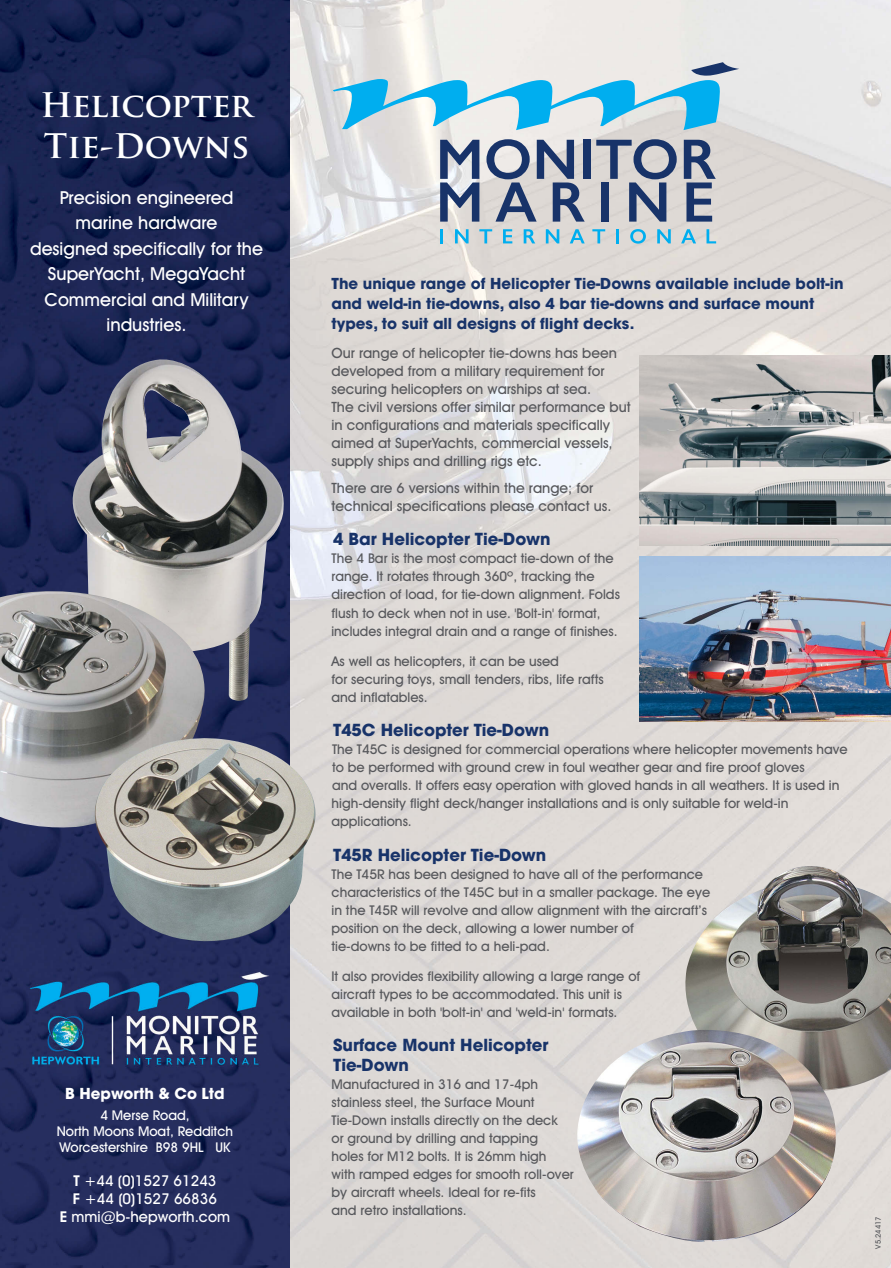
<style>
.page{position:relative;width:891px;height:1268px;background:#fff}
.page>*{position:absolute;margin:0;border:0;box-sizing:border-box;transform-origin:0 0}
.t1{font:700 33px/41.1px "Trajan Pro";color:#fff}
.t2{font:500 18px/25.5px "Avant Garde IT Cby BT";color:#fff;text-align:center}
.t3{font:700 16.5px/19.8px "Avant Garde";color:#183369}
.t4{font:700 15px/19.8px "Avant Garde";color:#183369}
.t5{font:500 15px/18px "Avant Garde IT Cby BT";color:#fff;text-align:center}
.t6{font:700 15px "Avant Garde";color:#fff}
.t7{font:500 14.25px/18px "Avant Garde IT Cby BT";color:#57585c}
.t8{font:500 13.5px/18px "Avant Garde IT Cby BT";color:#57585c}
.t9{font:500 13.5px/16.2px "Avant Garde IT Cby BT";color:#fff;text-align:center}
.t10{font:500 7.5px "Avant Garde IT Cby BT";color:#57585c}
.s1{font-weight:600}
</style>
<div class="page">
<img style="left:290px;top:0;width:600px;height:1267px">
<img style="left:0;top:0;width:290px;height:1267px">
<svg style="left:333px;top:62px;width:406px;height:68px;background:#a6d5e5"></svg>
<div style="left:582px;top:140px;width:8px;height:39px;background:#183369"></div>
<svg style="left:440px;top:140px;width:39px;height:81px;background:#7b88a4"></svg>
<svg style="left:486px;top:139px;width:98px;height:82px;background:#999fb0"></svg>
<svg style="left:596px;top:139px;width:80px;height:82px;background:#959cad"></svg>
<svg style="left:683px;top:140px;width:32px;height:81px;background:#7a859e"></svg>
<hr style="left:440px;top:229px;width:3px;height:14px;background:#00aeef">
<svg style="left:455px;top:229px;width:13px;height:14px"></svg>
<svg style="left:479px;top:229px;width:13px;height:14px"></svg>
<svg style="left:503px;top:229px;width:9px;height:14px"></svg>
<svg style="left:523px;top:229px;width:12px;height:14px"></svg>
<svg style="left:545px;top:229px;width:14px;height:14px"></svg>
<svg style="left:569px;top:229px;width:15px;height:14px"></svg>
<svg style="left:592px;top:229px;width:13px;height:14px"></svg>
<svg style="left:616px;top:229px;width:2px;height:14px"></svg>
<svg style="left:630px;top:229px;width:15px;height:14px"></svg>
<svg style="left:657px;top:229px;width:13px;height:14px"></svg>
<svg style="left:681px;top:229px;width:14px;height:14px"></svg>
<svg style="left:706px;top:229px;width:10px;height:14px"></svg>
<img style="left:684px;top:865px;width:206px;height:226px">
<img style="left:576px;top:1028px;width:260px;height:214px">
<img style="left:72px;top:359px;width:212px;height:356px">
<img style="left:0;top:590px;width:205px;height:238px">
<img style="left:94px;top:737px;width:222px;height:204px">
<img style="left:639px;top:556px;width:251px;height:165px">
<img style="left:639px;top:356px;width:251px;height:190px">
<h1 class="t1" style="left:40px;top:88px;width:214px">Helicopter<br>Tie-Downs</h1>
<h2 class="t2" style="left:30px;top:186px;width:234px">Precision engineered marine hardware<br>designed specifically for the<br>SuperYacht, MegaYacht<br>Commercial and Military industries.</h2>
<p class="t6" style="left:65px;top:1087px;width:161px">B Hepworth &amp; Co Ltd</p>
<p class="t9" style="left:57px;top:1108px;width:178px">4 Merse Road,<br>North Moons Moat, Redditch<br>Worcestershire B98 9HL UK</p>
<p class="t5" style="left:60px;top:1172px;width:172px"><span class="s1">T</span> +44 (0)1527 61243<br><span class="s1">F</span> +44 (0)1527 66836<br><span class="s1">E</span> mmi@b-hepworth.com</p>
<p class="t4" style="left:331px;top:275px;width:513px">The unique range of Helicopter Tie-Downs available include bolt-in and weld-in tie-downs, also 4 bar tie-downs and surface mount types, to suit all designs of flight decks.</p>
<p class="t7" style="left:331px;top:345px;width:301px">Our range of helicopter tie-downs has been developed from a military requirement for securing helicopters on warships at sea.<br>The civil versions offer similar performance but in configurations and materials specifically aimed at SuperYachts, commercial vessels, supply ships and drilling rigs etc.</p>
<p class="t7" style="left:331px;top:479px;width:281px">There are 6 versions within the range; for technical specifications please contact us.</p>
<p class="t3" style="left:333px;top:531px;width:219px">4 Bar Helicopter Tie-Down</p>
<p class="t8" style="left:331px;top:551px;width:290px">The 4 Bar is the most compact tie-down of the range. It rotates through 360º, tracking the direction of load, for tie-down alignment. Folds flush to deck when not in use. 'Bolt-in' format, includes integral drain and a range of finishes.</p>
<p class="t8" style="left:331px;top:653px;width:273px">As well as helicopters, it can be used<br>for securing toys, small tenders, ribs, life rafts and inflatables.</p>
<p class="t3" style="left:333px;top:722px;width:217px">T45C Helicopter Tie-Down</p>
<p class="t8" style="left:331px;top:741px;width:517px">The T45C is designed for commercial operations where helicopter movements have to be performed with ground crew in foul weather gear and fire proof gloves<br>and overalls. It offers easy operation with gloved hands in all weathers. It is used in high-density flight deck/hanger installations and is only suitable for weld-in applications.</p>
<p class="t3" style="left:333px;top:846px;width:215px">T45R Helicopter Tie-Down</p>
<p class="t8" style="left:331px;top:866px;width:380px">The T45R has been designed to have all of the performance characteristics of the T45C but in a smaller package. The eye in the T45R will revolve and allow alignment with the aircraft’s position on the deck, allowing a lower number of<br>tie-downs to be fitted to a heli-pad.</p>
<p class="t8" style="left:331px;top:967px;width:310px">It also provides flexibility allowing a large range of aircraft types to be accommodated. This unit is available in both 'bolt-in' and 'weld-in' formats.</p>
<p class="t3" style="left:333px;top:1037px;width:217px">Surface Mount Helicopter<br>Tie-Down</p>
<p class="t8" style="left:331px;top:1076px;width:244px">Manufactured in 316 and 17-4ph stainless steel, the Surface Mount Tie-Down installs directly on the deck<br>or ground by drilling and tapping<br>holes for M12 bolts. It is 26mm high with ramped edges for smooth roll-over by aircraft wheels. Ideal for re-fits<br>and retro installations.</p>
<p class="t10" style="left:875px;top:1248px;width:34px;rotate:-90deg">V5.24417</p>
</div>
